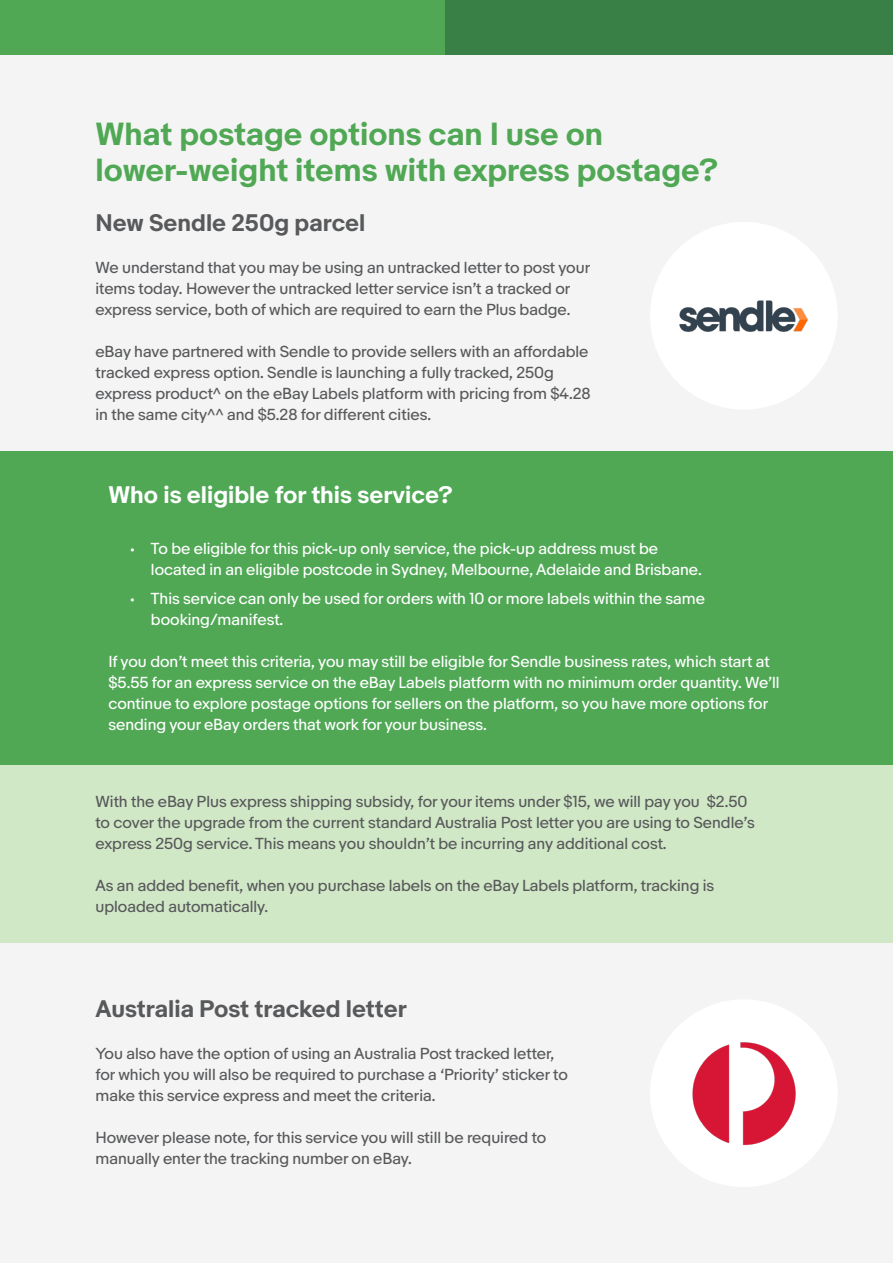
<style>
.page{position:relative;width:893px;height:1263px;background:#f4f4f4}
.page>*{position:absolute;margin:0;border:0;box-sizing:border-box;transform-origin:0 0}
.t1{font:700 30px/36px "Market Sans";color:#50a855}
.t2{font:700 22.5px "Market Sans";color:#58595b}
.t3{font:700 22.5px "Market Sans";color:#fff}
.t4{font:15px/21px "Market Sans";color:#58595b}
.t5{font:15px/21px "Market Sans";color:#fff}
</style>
<div class="page">
<div style="left:0;top:765px;width:893px;height:178px;background:#d1e8c7"></div>
<div style="left:0;top:451px;width:893px;height:314px;background:#50a855"></div>
<div style="left:0;top:0;width:446px;height:55px;background:#50a855"></div>
<div style="left:446px;top:0;width:447px;height:55px;background:#398046"></div>
<div style="left:650px;top:222px;width:188px;height:188px;background:#fff;border-radius:50%"></div>
<img style="left:679px;top:300px;width:129px;height:32px">
<div style="left:650px;top:999px;width:188px;height:188px;background:#fff;border-radius:50%"></div>
<img style="left:692px;top:1042px;width:104px;height:104px">
<h1 class="t1" style="left:95px;top:117px;width:624px">What postage options can I use on lower-weight items with express postage?</h1>
<h2 class="t2" style="left:95px;top:209px;width:272px">New Sendle 250g parcel</h2>
<p class="t4" style="left:95px;top:257px;width:496px">We understand that you may be using an untracked letter to post your items today. However the untracked letter service isn’t a tracked or express service, both of which are required to earn the Plus badge.</p>
<p class="t4" style="left:95px;top:341px;width:497px">eBay have partnered with Sendle to provide sellers with an affordable tracked express option. Sendle is launching a fully tracked, 250g express product^ on the eBay Labels platform with pricing from $4.28 in the same city^^ and $5.28 for different cities.</p>
<h2 class="t3" style="left:108px;top:481px;width:346px">Who is eligible for this service?</h2>
<p class="t5" style="left:151px;top:538px;width:552px;text-indent:-21px">• To be eligible for this pick-up only service, the pick-up address must be located in an eligible postcode in Sydney, Melbourne, Adelaide and Brisbane.</p>
<p class="t5" style="left:151px;top:588px;width:555px;text-indent:-21px">• This service can only be used for orders with 10 or more labels within the same booking/manifest.</p>
<p class="t5" style="left:108px;top:651px;width:673px">If you don’t meet this criteria, you may still be eligible for Sendle business rates, which start at $5.55 for an express service on the eBay Labels platform with no minimum order quantity. We’ll continue to explore postage options for sellers on the platform, so you have more options for sending your eBay orders that work for your business.</p>
<p class="t4" style="left:95px;top:791px;width:661px">With the eBay Plus express shipping subsidy, for your items under $15, we will pay you $2.50 to cover the upgrade from the current standard Australia Post letter you are using to Sendle’s express 250g service. This means you shouldn’t be incurring any additional cost.</p>
<p class="t4" style="left:95px;top:875px;width:620px">As an added benefit, when you purchase labels on the eBay Labels platform, tracking is uploaded automatically.</p>
<h2 class="t2" style="left:95px;top:995px;width:313px">Australia Post tracked letter</h2>
<p class="t4" style="left:95px;top:1043px;width:474px">You also have the option of using an Australia Post tracked letter, for which you will also be required to purchase a ‘Priority’ sticker to make this service express and meet the criteria.</p>
<p class="t4" style="left:95px;top:1127px;width:452px">However please note, for this service you will still be required to manually enter the tracking number on eBay.</p>
</div>
